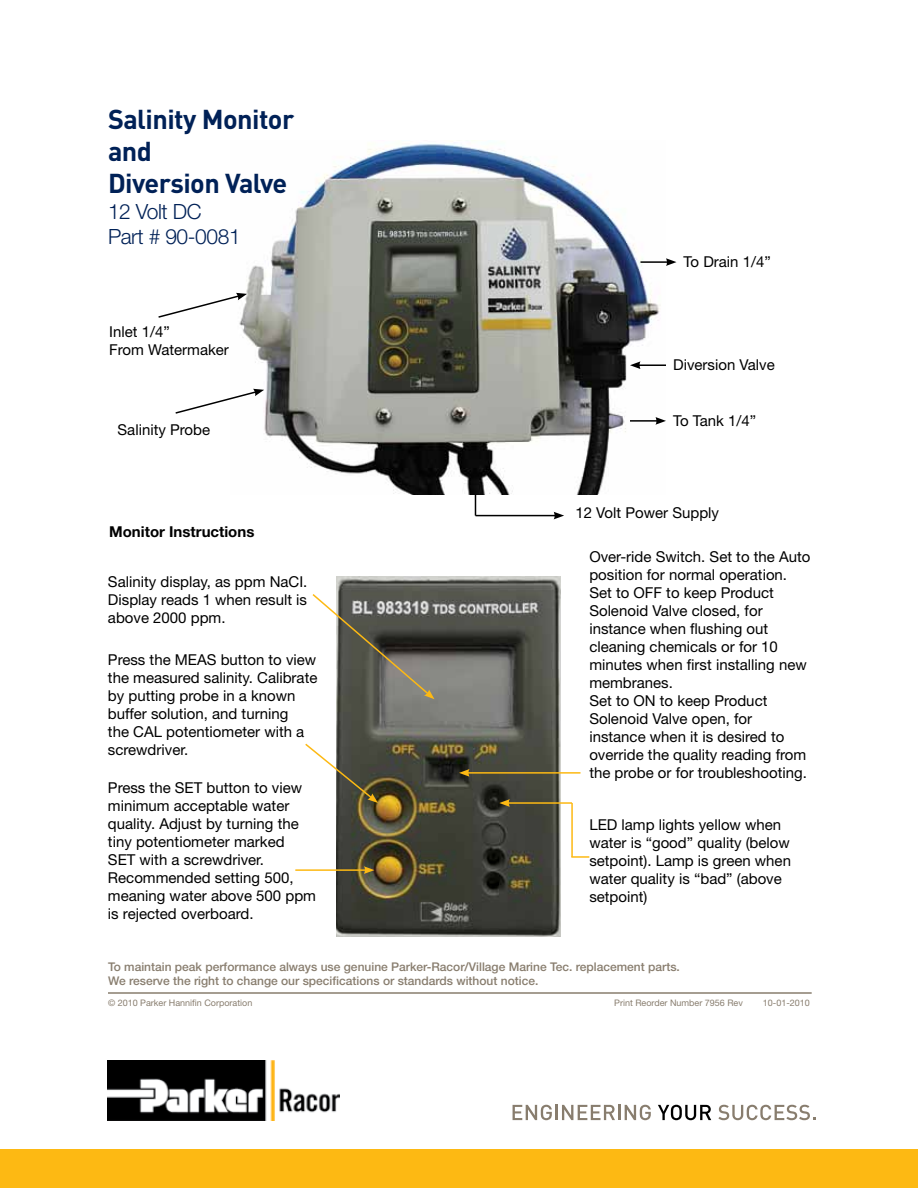
<style>
.page{position:relative;width:918px;height:1188px;background:#fff}
.page>*{position:absolute;margin:0;border:0;box-sizing:border-box;transform-origin:0 0}
.t1{font:700 27px/32.4px "DINOT";letter-spacing:-.02em;color:#002157}
.t2{font:300 21px/25.2px "Helvetica Neue LT Std";letter-spacing:-.02em;color:#002157}
.t3{font:15px/18px "Helvetica Neue LT Std";color:#000}
.t4{font:700 15px "Helvetica Neue LT Std";color:#000}
.t5{font:500 12px/14.4px "Helvetica Neue LT Std";color:#887d6e}
.t6{font:9px "Helvetica Neue LT Std";color:#887d6e}
</style>
<div class="page">
<svg style="left:513px;top:1105px;width:39px;height:15px"></svg>
<hr style="left:555px;top:1105px;width:3px;height:15px;background:#887d6e">
<svg style="left:562px;top:1105px;width:89px;height:15px"></svg>
<svg style="left:658px;top:1105px;width:53px;height:15px"></svg>
<svg style="left:718px;top:1105px;width:98px;height:15px"></svg>
<div style="left:0;top:1150px;width:918px;height:38px;background:#fdb913"></div>
<img style="left:108px;top:1061px;width:232px;height:59px">
<hr style="left:108px;top:992px;width:704px;height:2px;background:#887d6e">
<img style="left:236px;top:141px;width:425px;height:354px">
<svg style="left:175px;top:389px;width:89px;height:26px"></svg>
<svg style="left:158px;top:293px;width:89px;height:26px"></svg>
<hr style="left:638px;top:364px;width:28px;height:2px;background:#000">
<svg style="left:630px;top:361px;width:11px;height:8px"></svg>
<hr style="left:630px;top:420px;width:28px;height:2px;background:#000">
<svg style="left:655px;top:417px;width:11px;height:8px"></svg>
<svg style="left:475px;top:495px;width:1px;height:20px"></svg>
<hr style="left:475px;top:515px;width:81px;height:1px;background:#000">
<svg style="left:554px;top:512px;width:10px;height:7px"></svg>
<img style="left:337px;top:577px;width:223px;height:360px">
<hr style="left:467px;top:772px;width:113px;height:2px;background:#fdb913">
<svg style="left:459px;top:769px;width:11px;height:8px"></svg>
<hr style="left:295px;top:869px;width:71px;height:2px;background:#fdb913">
<svg style="left:364px;top:866px;width:10px;height:8px"></svg>
<hr style="left:507px;top:802px;width:65px;height:2px;background:#fdb913">
<svg style="left:499px;top:799px;width:11px;height:8px"></svg>
<hr style="left:571px;top:803px;width:2px;height:54px;background:#fdb913">
<svg style="left:571px;top:856px;width:18px;height:2px"></svg>
<svg style="left:312px;top:592px;width:123px;height:107px"></svg>
<svg style="left:305px;top:742px;width:73px;height:61px"></svg>
<hr style="left:640px;top:261px;width:28px;height:2px;background:#000">
<svg style="left:666px;top:258px;width:10px;height:8px"></svg>
<h1 class="t1" style="left:108px;top:102px;width:188px">Salinity Monitor and<br>Diversion Valve</h1>
<h2 class="t2" style="left:108px;top:198px;width:134px">12 Volt DC<br>Part # 90-0081</h2>
<p class="t3" style="left:109px;top:323px;width:121px">Inlet 1/4”<br>From Watermaker</p>
<p class="t3" style="left:118px;top:420px;width:94px">Salinity Probe</p>
<p class="t4" style="left:109px;top:522px;width:147px">Monitor Instructions</p>
<p class="t3" style="left:108px;top:573px;width:201px;text-align:justify">Salinity display, as ppm NaCI.<br>Display reads 1 when result is above 2000 ppm.</p>
<p class="t3" style="left:108px;top:651px;width:211px">Press the MEAS button to view the measured salinity. Calibrate by putting probe in a known buffer solution, and turning<br>the CAL potentiometer with a screwdriver.</p>
<p class="t3" style="left:108px;top:779px;width:210px">Press the SET button to view minimum acceptable water quality. Adjust by turning the tiny potentiometer marked<br>SET with a screwdriver.<br>Recommended setting 500, meaning water above 500 ppm is rejected overboard.</p>
<p class="t3" style="left:684px;top:253px;width:89px">To Drain 1/4”</p>
<p class="t3" style="left:673px;top:356px;width:103px">Diversion Valve</p>
<p class="t3" style="left:673px;top:411px;width:85px">To Tank 1/4”</p>
<p class="t3" style="left:575px;top:503px;width:145px">12 Volt Power Supply</p>
<p class="t3" style="left:589px;top:547px;width:223px">Over-ride Switch. Set to the Auto position for normal operation.<br>Set to OFF to keep Product<br>Solenoid Valve closed, for instance when flushing out cleaning chemicals or for 10 minutes when first installing new membranes.<br>Set to ON to keep Product<br>Solenoid Valve open, for instance when it is desired to override the quality reading from the probe or for troubleshooting.</p>
<p class="t3" style="left:589px;top:815px;width:203px">LED lamp lights yellow when water is “good” quality (below setpoint). Lamp is green when water quality is “bad” (above setpoint)</p>
<p class="t5" style="left:108px;top:959px;width:573px">To maintain peak performance always use genuine Parker-Racor/Village Marine Tec. replacement parts.<br>We reserve the right to change our specifications or standards without notice.</p>
<p class="t6" style="left:108px;top:997px;width:146px">© 2010 Parker Hannifin Corporation</p>
<p class="t6" style="left:614px;top:997px;width:130px">Print Reorder Number 7956 Rev</p>
<p class="t6" style="left:763px;top:997px;width:49px">10-01-2010</p>
</div>
